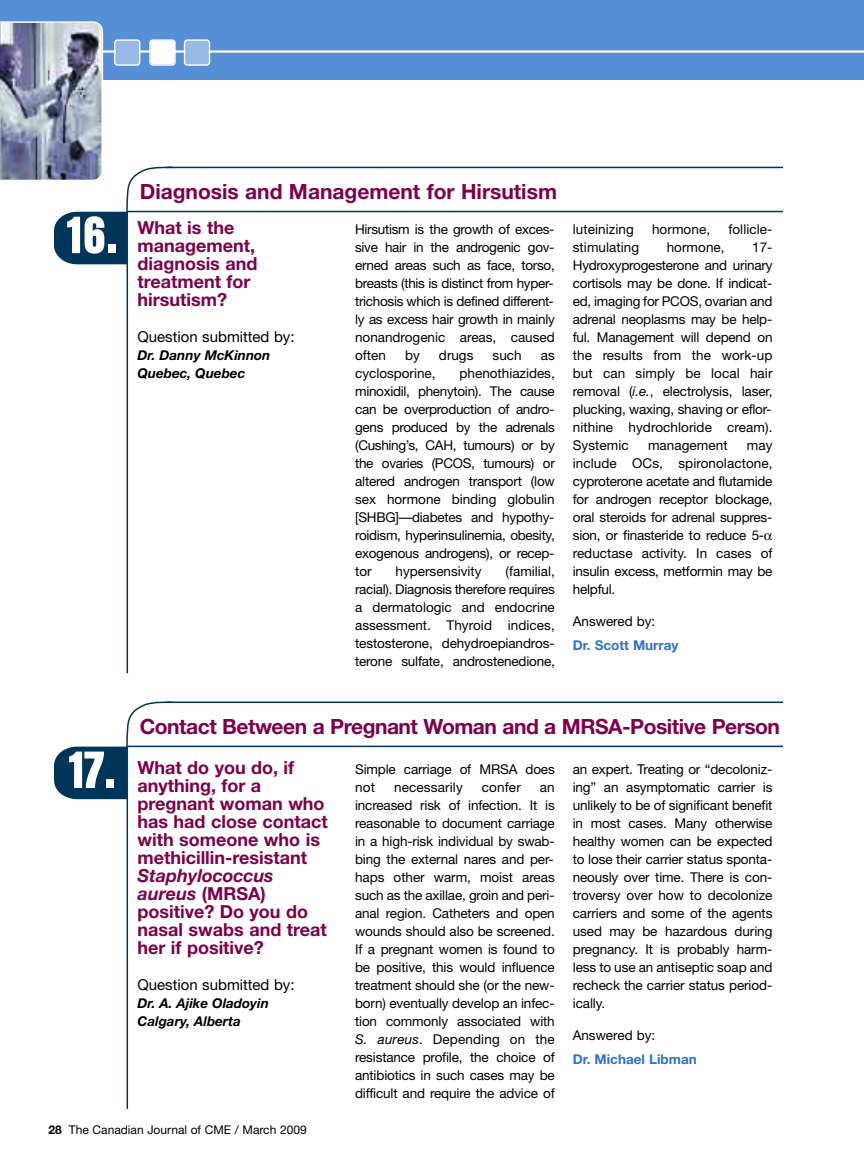
<style>
.page{position:relative;width:864px;height:1175px;background:#fff}
.page>*{position:absolute;margin:0;border:0;box-sizing:border-box;transform-origin:0 0}
.t1{font:700 condensed 54.45px "Aurora BT";color:#fff}
.t2{font:700 21px "Helvetica Neue";letter-spacing:-.02em;color:#7e004b}
.t3{font:700 21px "Helvetica Neue";color:#7e004b}
.t4{font:700 18px/18px "Helvetica Neue";color:#7e004b}
.t5{font:15px "Helvetica Neue";color:#000}
.t6{font:13.5px/18px "Helvetica Neue";letter-spacing:-.01em;color:#000;text-align:justify}
.t7{font:italic 700 13.5px/18px "Helvetica Neue";color:#000}
.t8{font:700 13.5px "Helvetica Neue";color:#2d72cc}
.t9{font:13.5px "Helvetica Neue";letter-spacing:.01em;color:#000}
.t10{font:12px "Helvetica Neue";color:#000}
.s1{font-style:italic}
.s2{font-weight:700}
</style>
<div class="page">
<div style="left:0;top:0;width:864px;height:80px;background:#578fd6"></div>
<hr style="left:7px;top:50px;width:857px;height:3px;background:#fff">
<svg style="left:184px;top:39px;width:26px;height:27px"></svg>
<hr style="left:166px;top:167px;width:617px;height:1px;background:#00355a">
<hr style="left:127px;top:211px;width:1px;height:462px;background:#00355a">
<hr style="left:127px;top:211px;width:656px;height:1px;background:#00355a">
<svg style="left:0;top:21px;width:176px;height:243px"></svg>
<hr style="left:166px;top:701px;width:617px;height:2px;background:#00355a">
<hr style="left:127px;top:746px;width:1px;height:362px;background:#00355a">
<hr style="left:127px;top:745px;width:656px;height:2px;background:#00355a">
<svg style="left:54px;top:701px;width:120px;height:98px"></svg>
<h1 class="t1" style="left:67px;top:202px;width:52px">16.</h1>
<h1 class="t1" style="left:69px;top:737px;width:48px">17.</h1>
<h2 class="t3" style="left:140px;top:184px;width:419px">Diagnosis and Management for Hirsutism</h2>
<h3 class="t4" style="left:137px;top:220px;width:122px">What is the management, diagnosis and treatment for hirsutism?</h3>
<p class="t5" style="left:137px;top:331px;width:159px">Question submitted by:</p>
<p class="t7" style="left:137px;top:347px;width:135px">Dr. Danny McKinnon<br>Quebec, Quebec</p>
<p class="t6" style="left:355px;top:222px;width:201px">Hirsutism is the growth of exces&shy;sive hair in the androgenic gov&shy;erned areas such as face, torso, breasts (this is distinct from hyper&shy;trichosis which is defined different&shy;ly as excess hair growth in mainly nonandrogenic areas, caused often</p>
<p class="t6" style="left:405px;top:348px;width:16px">by</p>
<p class="t6" style="left:439px;top:348px;width:36px">drugs</p>
<p class="t6" style="left:493px;top:348px;width:30px">such</p>
<p class="t6" style="left:541px;top:348px;width:15px">as</p>
<p class="t6" style="left:355px;top:366px;width:82px">cyclosporine,</p>
<p class="t6" style="left:355px;top:366px;width:201px;text-indent:104px">phenothiazides, minoxidil, phenytoin). The cause can be overproduction of andro&shy;gens produced by the adrenals (Cushing’s, CAH, tumours) or by the ovaries (PCOS, tumours) or altered androgen transport (low sex hormone binding globulin [SHBG]—diabetes and hypothy&shy;roidism, hyperinsulinemia, obesity, exogenous androgens), or recep&shy;tor</p>
<p class="t6" style="left:355px;top:564px;width:201px;text-indent:150px">(familial, racial). Diagnosis therefore requires a dermatologic and endocrine assessment. Thyroid indices, testosterone, dehydroepiandros&shy;terone sulfate, androstenedione,</p>
<p class="t6" style="left:396px;top:564px;width:87px">hypersensivity</p>
<p class="t6" style="left:573px;top:222px;width:62px">luteinizing</p>
<p class="t6" style="left:652px;top:222px;width:59px">hormone,</p>
<p class="t6" style="left:728px;top:222px;width:46px">follicle-</p>
<p class="t6" style="left:573px;top:240px;width:68px">stimulating</p>
<p class="t6" style="left:667px;top:240px;width:59px">hormone,</p>
<p class="t6" style="left:573px;top:240px;width:201px;text-indent:179px">17- Hydroxyprogesterone and urinary cortisols may be done. If indicat&shy;ed, imaging for PCOS, ovarian and adrenal neoplasms may be help&shy;ful. Management will depend on the results from the work-up but can simply be local hair removal (<span class="s1">i.e.</span>, electrolysis, laser, plucking, waxing, shaving or eflor&shy;nithine hydrochloride cream).<br>Systemic</p>
<p class="t6" style="left:648px;top:438px;width:81px">management</p>
<p class="t6" style="left:573px;top:438px;width:201px;text-align:left;text-indent:174px">may include OCs, spironolactone, cyproterone acetate and flutamide for androgen receptor blockage, oral steroids for adrenal suppres&shy;sion, or finasteride to reduce 5- reductase activity. In cases of insulin excess, metformin may be helpful.</p>
<p class="t6" style="left:573px;top:613px;width:84px">Answered by:</p>
<p class="t8" style="left:573px;top:640px;width:107px">Dr. Scott Murray</p>
<h2 class="t2" style="left:140px;top:719px;width:642px">Contact Between a Pregnant Woman and a MRSA-Positive Person</h2>
<h3 class="t4" style="left:137px;top:760px;width:192px">What do you do, if anything, for a pregnant woman who has had close contact with someone who is methicillin-resistant</h3>
<h3 class="t4" style="left:137px;top:868px;width:191px"><span class="s1">Staphylococcus aureus</span> (MRSA) positive? Do you do nasal swabs and treat her if positive?</h3>
<p class="t5" style="left:137px;top:979px;width:159px">Question submitted by:</p>
<p class="t7" style="left:137px;top:995px;width:133px">Dr. A. Ajike Oladoyin<br>Calgary, Alberta</p>
<p class="t6" style="left:355px;top:762px;width:201px">Simple carriage of MRSA does not</p>
<p class="t6" style="left:573px;top:762px;width:201px">an expert. Treating or “decoloniz&shy;ing” an asymptomatic carrier is unlikely to be of significant benefit in most cases. Many otherwise healthy women can be expected to lose their carrier status sponta&shy;neously over time. There is con&shy;troversy over how to decolonize carriers and some of the agents used may be hazardous during pregnancy. It is probably harm&shy;less to use an antiseptic soap and recheck the carrier status period&shy;ically.</p>
<p class="t6" style="left:573px;top:1027px;width:84px">Answered by:</p>
<p class="t8" style="left:573px;top:1054px;width:126px">Dr. Michael Libman</p>
<p class="t9" style="left:394px;top:782px;width:70px">necessarily</p>
<p class="t6" style="left:482px;top:780px;width:40px">confer</p>
<p class="t6" style="left:355px;top:780px;width:201px;text-indent:185px">an increased risk of infection. It is reasonable to document carriage in a high-risk individual by swab&shy;bing the external nares and per&shy;haps other warm, moist areas such as the axillae, groin and peri&shy;anal region. Catheters and open wounds should also be screened.<br>If a pregnant women is found to be positive, this would influence treatment should she (or the new&shy;born) eventually develop an infec&shy;tion commonly associated with <span class="s1">S. aureus</span>. Depending on the resistance profile, the choice of antibiotics in such cases may be difficult and require the advice of</p>
<p class="t10" style="left:48px;top:1125px;width:260px"><span class="s2">28</span> The Canadian Journal of CME / March 2009</p>
</div>
